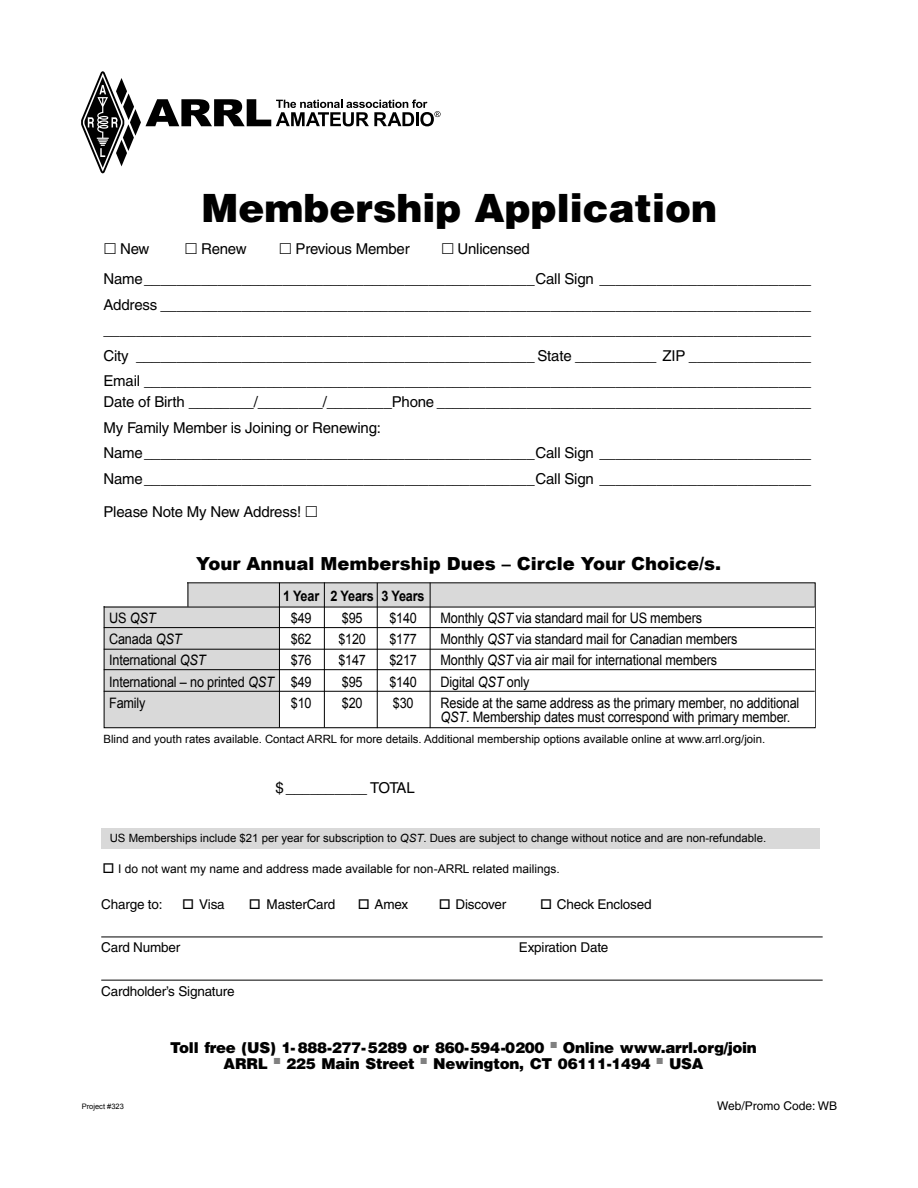
<style>
.page{position:relative;width:918px;height:1188px;background:#fff}
.page>*{position:absolute;margin:0;border:0;box-sizing:border-box;transform-origin:0 0}
.t1{font:900 39px "Helvetica";color:#000}
.t2{font:900 18px "Arial";color:#000}
.t3{font:15px/25.5px "Helvetica";letter-spacing:-.015em;color:#000}
.t4{font:900 15px/15.9px "Helvetica";letter-spacing:-.015em;color:#000;text-align:center}
.t5{font:14.4px/14.4px "Arial";letter-spacing:-.015em;color:#000;scale:.88 1}
.t6{font:700 14.4px "Arial";letter-spacing:-.015em;color:#000;scale:.88 1}
.t7{font:italic 14.4px "Arial";color:#000;scale:.88 1}
.t8{font:13.5px "Helvetica";letter-spacing:-.015em;color:#000}
.t9{font:12px "Arial";color:#000}
.t10{font:12px "Helvetica";color:#000}
.t11{font:11.4px "Arial";color:#000}
.t12{font:7.5px "Arial";color:#000}
.s1{font-style:normal}
.s2{font-style:italic}
</style>
<div class="page">
<div style="left:104px;top:583px;width:711px;height:145px;background:#d9d9d9"></div>
<div style="left:104px;top:582px;width:712px;height:146px;border:1px solid #000"></div>
<div style="left:279px;top:607px;width:535px;height:120px;background:#fff"></div>
<div style="left:101px;top:828px;width:718px;height:20px;background:#d9d9d9"></div>
<hr style="left:104px;top:691px;width:711px;height:1px;background:#000">
<hr style="left:104px;top:669px;width:711px;height:1px;background:#000">
<hr style="left:104px;top:649px;width:711px;height:1px;background:#000">
<hr style="left:104px;top:627px;width:711px;height:1px;background:#000">
<hr style="left:104px;top:607px;width:711px;height:1px;background:#000">
<hr style="left:430px;top:583px;width:1px;height:145px;background:#000">
<hr style="left:279px;top:583px;width:1px;height:145px;background:#000">
<hr style="left:324px;top:582px;width:1px;height:146px;background:#000">
<div style="left:100px;top:580px;width:87px;height:26px;background:#fff"></div>
<hr style="left:101px;top:937px;width:722px;height:1px;background:#000">
<hr style="left:101px;top:980px;width:722px;height:1px;background:#000">
<hr style="left:377px;top:583px;width:1px;height:145px;background:#000">
<svg style="left:188px;top:583px;width:1px;height:24px"></svg>
<svg style="left:81px;top:71px;width:360px;height:102px"></svg>
<p class="t1" style="left:202px;top:194px;width:517px">Membership Application</p>
<p class="t3" style="left:104px;top:235px;width:709px;line-height:30.5px;text-indent:354px">Unlicensed<br>Name ________________________________________________Call Sign __________________________</p>
<p class="t3" style="left:104px;top:293px;width:709px;text-align:justify">Address ________________________________________________________________________________ _______________________________________________________________________________________ City _________________________________________________ State __________ ZIP _______________ Email __________________________________________________________________________________</p>
<p class="t3" style="left:104px;top:391px;width:709px">Date of Birth ________/________/________Phone ______________________________________________ My Family Member is Joining or Renewing:<br>Name ________________________________________________Call Sign __________________________ Name ________________________________________________Call Sign __________________________</p>
<p class="t3" style="left:104px;top:500px;width:199px">Please Note My New Address!</p>
<p class="t3" style="left:120px;top:237px;width:31px">New</p>
<p class="t3" style="left:201px;top:237px;width:47px">Renew</p>
<p class="t3" style="left:296px;top:237px;width:116px">Previous Member</p>
<p class="t2" style="left:196px;top:550px;width:527px">Your Annual Membership Dues – Circle Your Choice/s.</p>
<p class="t6" style="left:283px;top:588px;width:162px">1 Year 2 Years 3 Years</p>
<p class="t7" style="left:109px;top:610px;width:54px"><span class="s1">US</span> QST</p>
<p class="t5" style="left:291px;top:610px;width:25px">$49</p>
<p class="t5" style="left:342px;top:610px;width:25px">$95</p>
<p class="t5" style="left:389px;top:610px;width:33px">$140</p>
<p class="t5" style="left:441px;top:610px;width:299px">Monthly <span class="s2">QST</span> via standard mail for US members</p>
<p class="t5" style="left:109px;top:632px;width:84px">Canada <span class="s2">QST</span></p>
<p class="t5" style="left:291px;top:632px;width:25px">$62</p>
<p class="t5" style="left:338px;top:632px;width:33px">$120</p>
<p class="t5" style="left:389px;top:632px;width:33px">$177</p>
<p class="t5" style="left:441px;top:632px;width:339px">Monthly <span class="s2">QST</span> via standard mail for Canadian members</p>
<p class="t5" style="left:109px;top:653px;width:111px">International <span class="s2">QST</span></p>
<p class="t5" style="left:291px;top:653px;width:25px">$76</p>
<p class="t5" style="left:338px;top:653px;width:33px">$147</p>
<p class="t5" style="left:389px;top:653px;width:33px">$217</p>
<p class="t5" style="left:441px;top:653px;width:316px">Monthly <span class="s2">QST</span> via air mail for international members</p>
<p class="t5" style="left:109px;top:674px;width:232px">International – no printed <span class="s2">QST</span> $49</p>
<p class="t5" style="left:342px;top:674px;width:25px">$95</p>
<p class="t5" style="left:389px;top:674px;width:33px">$140</p>
<p class="t5" style="left:441px;top:674px;width:103px">Digital <span class="s2">QST</span> only</p>
<p class="t5" style="left:109px;top:696px;width:43px">Family</p>
<p class="t5" style="left:291px;top:696px;width:25px">$10</p>
<p class="t5" style="left:342px;top:696px;width:25px">$20</p>
<p class="t5" style="left:393px;top:696px;width:25px">$30</p>
<p class="t5" style="left:441px;top:696px;width:409px">Reside at the same address as the primary member, no additional<br><span class="s2">QST</span>. Membership dates must correspond with primary member.</p>
<p class="t11" style="left:104px;top:732px;width:663px">Blind and youth rates available. Contact ARRL for more details. Additional membership options available online at www.arrl.org/join.</p>
<p class="t3" style="left:276px;top:776px;width:141px">$ __________ TOTAL</p>
<p class="t11" style="left:110px;top:832px;width:658px">US Memberships include $21 per year for subscription to <span class="s2">QST</span>. Dues are subject to change without notice and are non-refundable.</p>
<p class="t9" style="left:102px;top:862px;width:459px">□ I do not want my name and address made available for non-ARRL related mailings.</p>
<p class="t8" style="left:101px;top:899px;width:63px">Charge to:</p>
<p class="t8" style="left:182px;top:899px;width:44px">□ Visa</p>
<p class="t8" style="left:249px;top:899px;width:88px">□ MasterCard</p>
<p class="t8" style="left:358px;top:899px;width:52px">□ Amex</p>
<p class="t8" style="left:439px;top:899px;width:69px">□ Discover</p>
<p class="t8" style="left:540px;top:899px;width:113px">□ Check Enclosed</p>
<p class="t8" style="left:101px;top:943px;width:81px">Card Number</p>
<p class="t8" style="left:519px;top:943px;width:91px">Expiration Date</p>
<p class="t8" style="left:101px;top:986px;width:135px">Cardholder’s Signature</p>
<p class="t12" style="left:82px;top:1102px;width:44px">Project #323</p>
<p class="t4" style="left:170px;top:1041px;width:588px">Toll free (US) 1- 888-277-5289 or 860-594-0200 <sup>■</sup> Online www.arrl.org/join<br>ARRL <sup>■</sup> 225 Main Street <sup>■</sup> Newington, CT 06111-1494 <sup>■</sup> USA</p>
<p class="t10" style="left:717px;top:1101px;width:121px">Web/Promo Code: WB</p>
</div>
